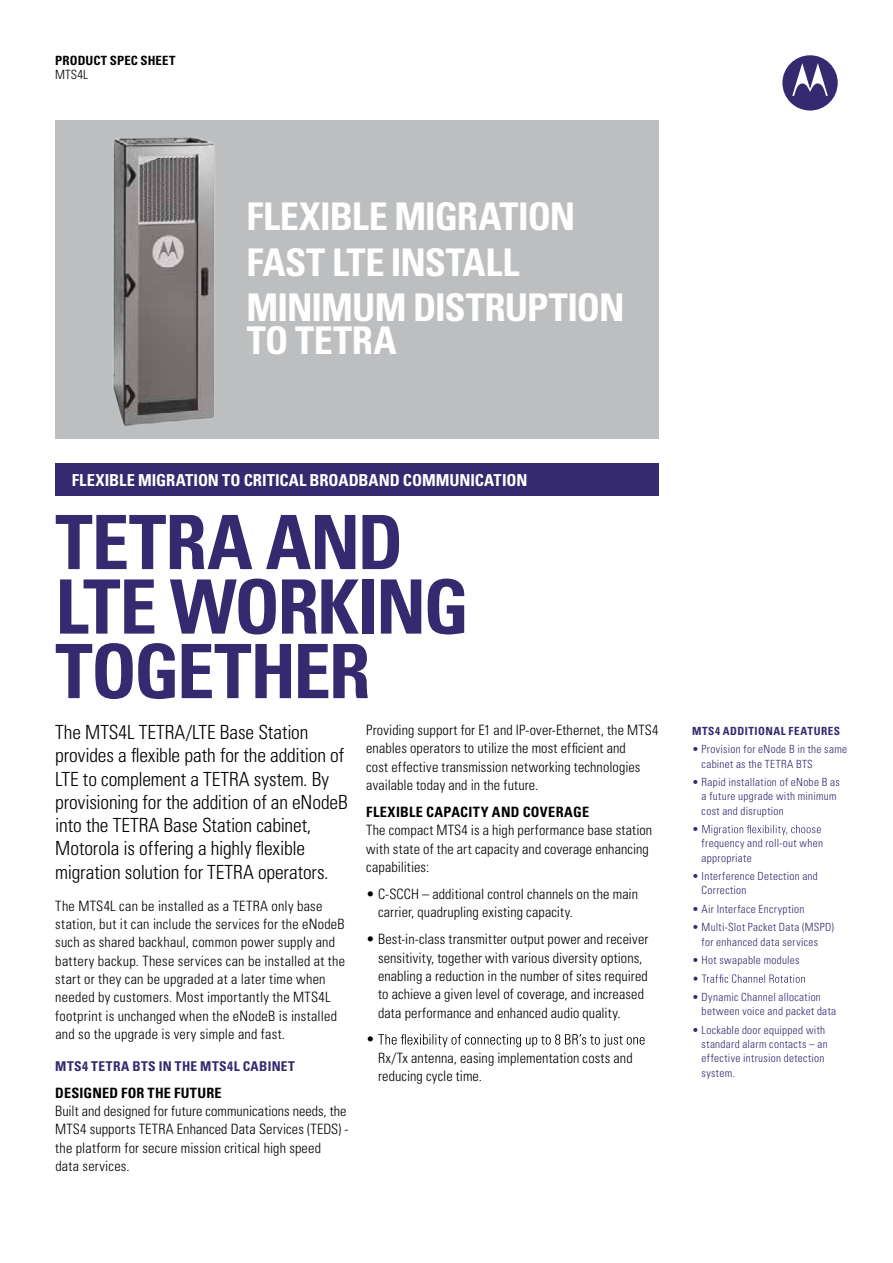
<style>
.page{position:relative;width:893px;height:1263px;background:#fff}
.page>*{position:absolute;margin:0;border:0;box-sizing:border-box;transform-origin:0 0}
.t1{font:700 condensed 75px/64.5px "Univers";letter-spacing:-.025em;color:#35296f}
.t2{font:700 condensed 38.1px/45.6px "Univers";letter-spacing:-.02em;color:#fff}
.t3{font:300 condensed 19.5px/23.2px "Univers";letter-spacing:-.005em;color:#000}
.t4{font:700 condensed 16.5px "Univers";letter-spacing:-.005em;color:#fff}
.t5{font:300 condensed 14.25px/18.3px "Univers";letter-spacing:.01em;color:#000}
.t6{font:700 condensed 14.25px "Univers";letter-spacing:.02em;color:#000}
.t7{font:700 condensed 13.5px "Univers";letter-spacing:.035em;color:#35296f}
.t8{font:700 condensed 12.75px "Univers";letter-spacing:.01em;color:#000}
.t9{font:300 condensed 12.75px "Univers";letter-spacing:.005em;color:#000}
.t10{font:300 condensed 11.25px/14.2px "Univers";letter-spacing:.03em;color:#35296f}
.t11{font:700 condensed 11.25px "Univers";letter-spacing:.05em;color:#35296f}
</style>
<div class="page">
<div style="left:782px;top:55px;width:56px;height:56px;background:#35296f;border-radius:50%"></div>
<svg style="left:792px;top:63px;width:36px;height:33px"></svg>
<svg style="left:378px;top:1034px;width:267px;height:13px"></svg>
<div style="left:55px;top:463px;width:604px;height:32px;background:#35296f"></div>
<div style="left:55px;top:121px;width:604px;height:318px;background:#bcbec0"></div>
<img style="left:113px;top:137px;width:102px;height:289px">
<svg style="left:702px;top:825px;width:119px;height:10px"></svg>
<svg style="left:693px;top:974px;width:112px;height:9px"></svg>
<p class="t8" style="left:55px;top:53px;width:122px">PRODUCT SPEC SHEET</p>
<p class="t9" style="left:55px;top:67px;width:34px">MTS4L</p>
<h2 class="t2" style="left:247px;top:193px;width:379px">FLEXIBLE MIGRATION<br>FAST LTE INSTALL<br>MINIMUM DISTRUPTION</h2>
<h2 class="t2" style="left:247px;top:317px;width:152px">TO TETRA</h2>
<p class="t4" style="left:72px;top:470px;width:457px">FLEXIBLE MIGRATION TO CRITICAL BROADBAND COMMUNICATION</p>
<h1 class="t1" style="left:55px;top:509px;width:416px">TETRA AND<br>LTE WORKING<br>TOGETHER</h1>
<p class="t3" style="left:55px;top:720px;width:294px">The MTS4L TETRA/LTE Base Station provides a flexible path for the addition of LTE to complement a TETRA system. By provisioning for the addition of an eNodeB into the TETRA Base Station cabinet, Motorola is offering a highly flexible migration solution for TETRA operators.</p>
<p class="t5" style="left:55px;top:896px;width:291px">The MTS4L can be installed as a TETRA only base station, but it can include the services for the eNodeB such as shared backhaul, common power supply and battery backup. These services can be installed at the start or they can be upgraded at a later time when needed by customers. Most importantly the MTS4L footprint is unchanged when the eNodeB is installed and so the upgrade is very simple and fast.</p>
<p class="t7" style="left:55px;top:1058px;width:241px">MTS4 TETRA BTS IN THE MTS4L CABINET</p>
<p class="t6" style="left:55px;top:1084px;width:168px">DESIGNED FOR THE FUTURE</p>
<p class="t5" style="left:55px;top:1102px;width:295px">Built and designed for future communications needs, the MTS4 supports TETRA Enhanced Data Services (TEDS) - the platform for secure mission critical high speed<br>data services.</p>
<p class="t5" style="left:366px;top:720px;width:294px">Providing support for E1 and IP-over-Ethernet, the MTS4 enables operators to utilize the most efficient and<br>cost effective transmission networking technologies available today and in the future.</p>
<p class="t6" style="left:366px;top:803px;width:224px">FLEXIBLE CAPACITY AND COVERAGE</p>
<p class="t5" style="left:366px;top:821px;width:287px">The compact MTS4 is a high performance base station with state of the art capacity and coverage enhancing capabilities:</p>
<p class="t5" style="left:378px;top:884px;width:261px;text-indent:-12px">• C-SCCH – additional control channels on the main carrier, quadrupling existing capacity.</p>
<p class="t5" style="left:378px;top:930px;width:272px;text-indent:-12px">• Best-in-class transmitter output power and receiver sensitivity, together with various diversity options, enabling a reduction in the number of sites required to achieve a given level of coverage, and increased data performance and enhanced audio quality.</p>
<p class="t5" style="left:366px;top:1030px;width:10px">•</p>
<p class="t5" style="left:378px;top:1048px;width:256px">Rx/Tx antenna, easing implementation costs and reducing cycle time.</p>
<p class="t11" style="left:692px;top:724px;width:150px">MTS4 ADDITIONAL FEATURES</p>
<p class="t10" style="left:702px;top:742px;width:147px;text-indent:-10px">• Provision for eNode B in the same cabinet as the TETRA BTS</p>
<p class="t10" style="left:702px;top:775px;width:140px;text-indent:-10px">• Rapid installation of eNobe B as a future upgrade with minimum cost and disruption</p>
<p class="t10" style="left:692px;top:822px;width:8px">•</p>
<p class="t10" style="left:702px;top:836px;width:123px">frequency and roll-out when appropriate</p>
<p class="t10" style="left:702px;top:869px;width:118px;text-indent:-10px">• Interference Detection and<br>Correction</p>
<p class="t10" style="left:692px;top:902px;width:114px">• Air Interface Encryption</p>
<p class="t10" style="left:692px;top:920px;width:143px;text-align:center">• Multi-Slot Packet Data (MSPD) for enhanced data services</p>
<p class="t10" style="left:692px;top:953px;width:109px">• Hot swapable modules</p>
<p class="t10" style="left:702px;top:990px;width:136px;text-indent:-10px">• Dynamic Channel allocation between voice and packet data</p>
<p class="t10" style="left:702px;top:1023px;width:128px;text-indent:-10px">• Lockable door equipped with standard alarm contacts – an effective intrusion detection system.</p>
</div>
